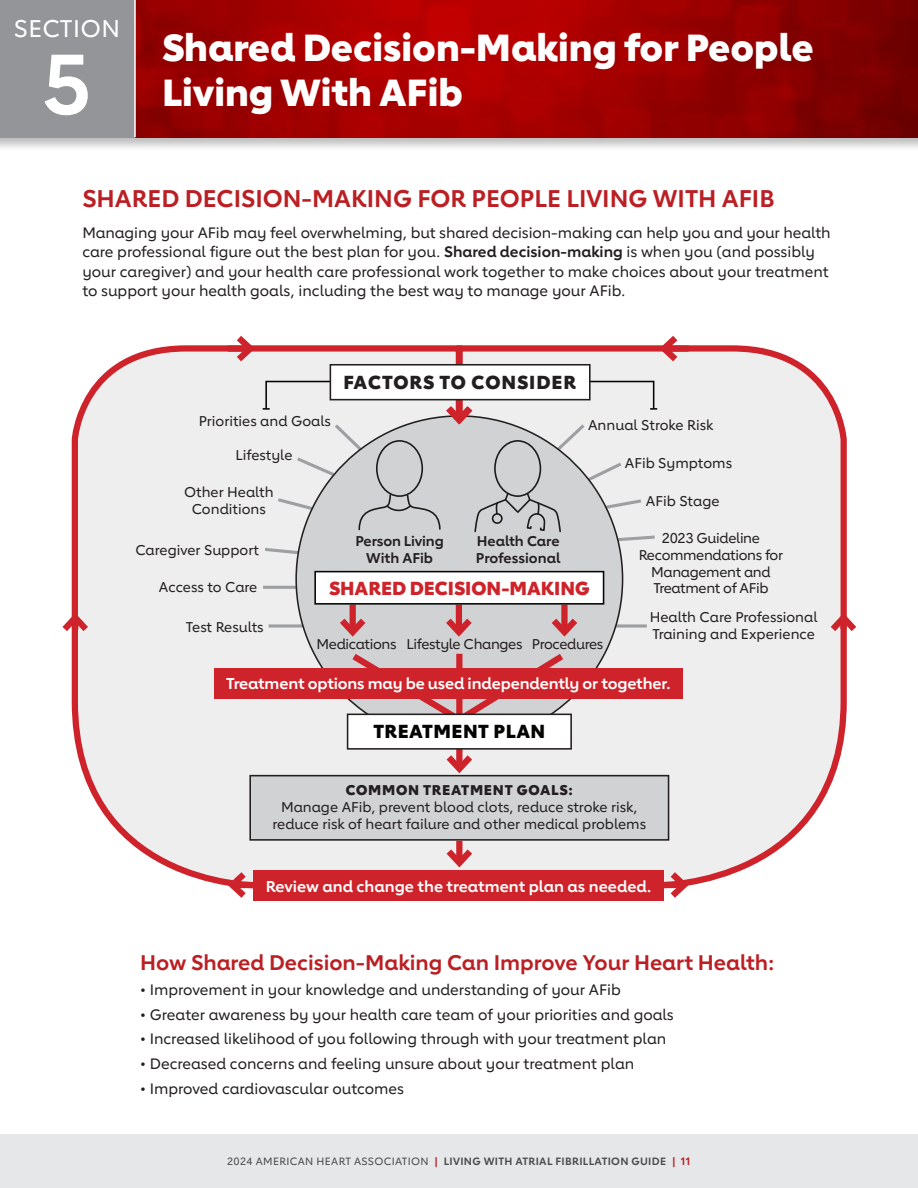
<style>
.page{position:relative;width:918px;height:1188px;background:#fff}
.page>*{position:absolute;margin:0;border:0;box-sizing:border-box;transform-origin:0 0}
.t1{font:700 84px "Lub Dub";color:#fff}
.t2{font:800 37.5px/45px "Lub Dub";color:#fff}
.t3{font:700 24px "Lub Dub";color:#bb1f23}
.t4{font:500 24px "Lub Dub";letter-spacing:.02em;color:#fff}
.t5{font:700 21px "Lub Dub";color:#bb1f23}
.t6{font:800 18.75px "Lub Dub";color:#ce232a}
.t7{font:800 18.75px "Lub Dub";letter-spacing:.05em;color:#231f20}
.t8{font:800 18.75px "Lub Dub";letter-spacing:.025em;color:#040503}
.t9{font:700 15.6px "Lub Dub";letter-spacing:-.01em;color:#fff}
.Body{font:500 15px/19.5px "Lub Dub";color:#231f20}
.t10{font:500 14.1px/17px "Lub Dub";color:#231f20;text-align:center}
.t11{font:500 14.1px/17px "Lub Dub";letter-spacing:-.025em;color:#231f20;text-align:center}
.t12{font:700 14.1px/17px "Lub Dub";letter-spacing:-.005em;color:#231f20;text-align:center}
.t13{font:800 14.1px "Lub Dub";letter-spacing:.05em;color:#231f20}
.t14{font:700 10.5px "Lub Dub";letter-spacing:.03em;color:#4b4c4d}
.s1{font-weight:700}
.s2{font-weight:500}
.s3{color:#bb1f23}
</style>
<div class="page">
<div style="left:253px;top:870px;width:410px;height:30px;background:#ce232a"></div>
<svg style="left:235px;top:892px;width:11px;height:6px"></svg>
<svg style="left:62px;top:620px;width:7px;height:11px"></svg>
<svg style="left:850px;top:620px;width:7px;height:11px"></svg>
<svg style="left:670px;top:892px;width:11px;height:6px"></svg>
<svg style="left:69px;top:345px;width:384px;height:547px"></svg>
<svg style="left:453px;top:345px;width:397px;height:547px"></svg>
<svg style="left:440px;top:400px;width:39px;height:29px"></svg>
<div style="left:330px;top:365px;width:260px;height:35px;background:#fff"></div>
<div style="left:330px;top:364px;width:261px;height:36px;border:2px solid #231f20"></div>
<svg style="left:345px;top:648px;width:225px;height:79px"></svg>
<div style="left:456px;top:654px;width:7px;height:61px;background:#ce232a"></div>
<div style="left:348px;top:714px;width:223px;height:35px;background:#fff"></div>
<div style="left:347px;top:714px;width:225px;height:36px;border:2px solid #231f20"></div>
<div style="left:214px;top:668px;width:469px;height:31px;background:#ce232a"></div>
<div style="left:228px;top:345px;width:22px;height:7px;background:#ce232a"></div>
<svg style="left:230px;top:336px;width:29px;height:32px"></svg>
<div style="left:664px;top:345px;width:25px;height:7px;background:#ce232a"></div>
<svg style="left:655px;top:336px;width:29px;height:32px"></svg>
<div style="left:0;top:1134px;width:918px;height:54px;background:#e6e7e9"></div>
<div style="left:0;top:0;width:918px;height:152px;background:#231f20;opacity:.3"></div>
<img style="left:136px;top:0;width:782px;height:137px">
<div style="left:0;top:0;width:134px;height:137px;background:#939598"></div>
<hr style="left:134px;top:0;width:2px;height:137px;background:#fff">
<p class="t4" style="left:14px;top:15px;width:108px">SECTION</p>
<p class="t1" style="left:42px;top:34px;width:51px">5</p>
<p class="t2" style="left:162px;top:24px;width:653px">Shared Decision-Making for People<br>Living With AFib</p>
<h1 class="t3" style="left:82px;top:184px;width:694px">SHARED DECISION-MAKING FOR PEOPLE LIVING WITH AFIB</h1>
<p class="Body" style="left:82px;top:222px;width:750px">Managing your AFib may feel overwhelming, but shared decision-making can help you and your health care professional figure out the best plan for you. <span class="s1">Shared decision-making</span> is when you (and possibly your caregiver) and your health care professional work together to make choices about your treatment to support your health goals, including the best way to manage your AFib.</p>
<p class="t10" style="left:199px;top:413px;width:134px">Priorities and Goals</p>
<p class="t10" style="left:235px;top:446px;width:59px">Lifestyle</p>
<p class="t10" style="left:184px;top:483px;width:91px">Other Health<br>Conditions</p>
<p class="t7" style="left:343px;top:371px;width:234px">FACTORS TO CONSIDER</p>
<p class="t10" style="left:588px;top:416px;width:127px">Annual Stroke Risk</p>
<p class="t10" style="left:625px;top:454px;width:109px">AFib Symptoms</p>
<p class="t10" style="left:646px;top:492px;width:75px">AFib Stage</p>
<p class="t10" style="left:135px;top:541px;width:125px">Caregiver Support</p>
<p class="t10" style="left:159px;top:578px;width:100px">Access to Care</p>
<p class="t12" style="left:476px;top:532px;width:86px;text-align:left">Health Care<br>Professional</p>
<p class="t11" style="left:639px;top:529px;width:146px">2023 Guideline<br>Recommendations for<br>Management and<br>Treatment of AFib</p>
<p class="t12" style="left:356px;top:532px;width:90px">Person Living<br>With AFib</p>
<p class="t6" style="left:329px;top:577px;width:262px">SHARED DECISION-MAKING</p>
<p class="t10" style="left:186px;top:618px;width:79px">Test Results</p>
<p class="t10" style="left:650px;top:609px;width:169px;text-align:left">Health Care Professional<br>Training and Experience</p>
<p class="t11" style="left:317px;top:636px;width:288px">Medications Lifestyle Changes Procedures</p>
<p class="t9" style="left:226px;top:674px;width:446px">Treatment options may be used independently or together.</p>
<p class="t8" style="left:373px;top:720px;width:173px">TREATMENT PLAN</p>
<p class="t13" style="left:346px;top:781px;width:229px">COMMON TREATMENT GOALS:</p>
<p class="t10" style="left:273px;top:799px;width:375px">Manage AFib, prevent blood clots, reduce stroke risk, reduce risk of heart failure and other medical problems</p>
<p class="t9" style="left:266px;top:877px;width:387px">Review and change the treatment plan as needed.</p>
<h2 class="t5" style="left:140px;top:950px;width:636px">How Shared Decision-Making Can Improve Your Heart Health:</h2>
<h2 class="Body" style="left:140px;top:980px;width:482px">• Improvement in your knowledge and understanding of your AFib</h2>
<h2 class="Body" style="left:140px;top:1005px;width:535px">• Greater awareness by your health care team of your priorities and goals</h2>
<h2 class="Body" style="left:140px;top:1029px;width:528px">• Increased likelihood of you following through with your treatment plan</h2>
<h2 class="Body" style="left:140px;top:1054px;width:496px">• Decreased concerns and feeling unsure about your treatment plan</h2>
<h2 class="Body" style="left:140px;top:1079px;width:266px">• Improved cardiovascular outcomes</h2>
<p class="t14" style="left:227px;top:1155px;width:465px"><span class="s2">2024 AMERICAN HEART ASSOCIATION</span> <span class="s3">|</span> LIVING WITH ATRIAL FIBRILLATION GUIDE <span class="s3">| 11</span></p>
</div>
